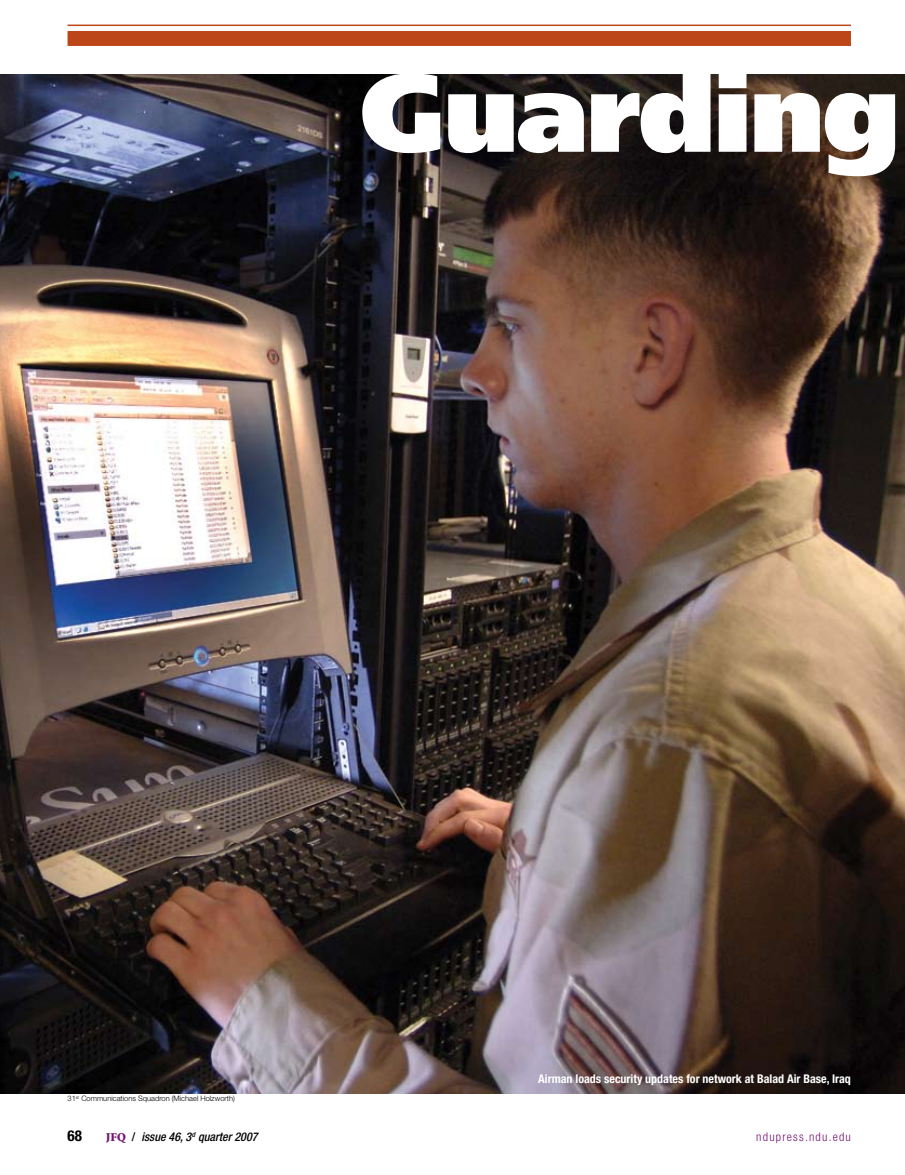
<style>
.page{position:relative;width:905px;height:1175px;background:#fff}
.page>*{position:absolute;margin:0;border:0;box-sizing:border-box;transform-origin:0 0}
.t1{font:900 110.25px "Frutiger LT Std";letter-spacing:-.02em;color:#fff}
.t2{font:700 condensed 15px "Helvetica Neue LT Std";color:#000}
.t3{font:700 condensed 12px "Helvetica Neue LT Std";color:#fff}
.t4{font:italic 500 condensed 12px "Helvetica Neue LT Std";color:#000}
.t5{font:300 condensed 12px "Helvetica Neue LT Std";letter-spacing:.1em;color:#701471}
.t6{font:300 7.5px "Helvetica Neue LT Std";color:#000}
.s1{font-family:"Minion Std";font-weight:900;font-style:normal;font-stretch:normal;color:#701471}
.s2{font-style:normal}
</style>
<div class="page">
<div style="left:68px;top:31px;width:782px;height:15px;background:#bd4618"></div>
<hr style="left:68px;top:25px;width:782px;height:1px;background:#bd4618">
<img style="left:0;top:75px;width:904px;height:1019px">
<h1 class="t1" style="left:360px;top:46px;width:541px">Guarding</h1>
<p class="t6" style="left:68px;top:1093px;width:169px">31<sup>st</sup> Communications Squadron (Michael Holzworth)</p>
<p class="t3" style="left:538px;top:1071px;width:314px">Airman loads security updates for network at Balad Air Base, Iraq</p>
<p class="t2" style="left:68px;top:1126px;width:16px">68</p>
<p class="t4" style="left:106px;top:1129px;width:153px"><span class="s1">JFQ</span> <span class="s2">/</span> issue 46, 3<sup>d</sup> quarter 2007</p>
<p class="t5" style="left:756px;top:1129px;width:96px">ndupress.ndu.edu</p>
</div>
